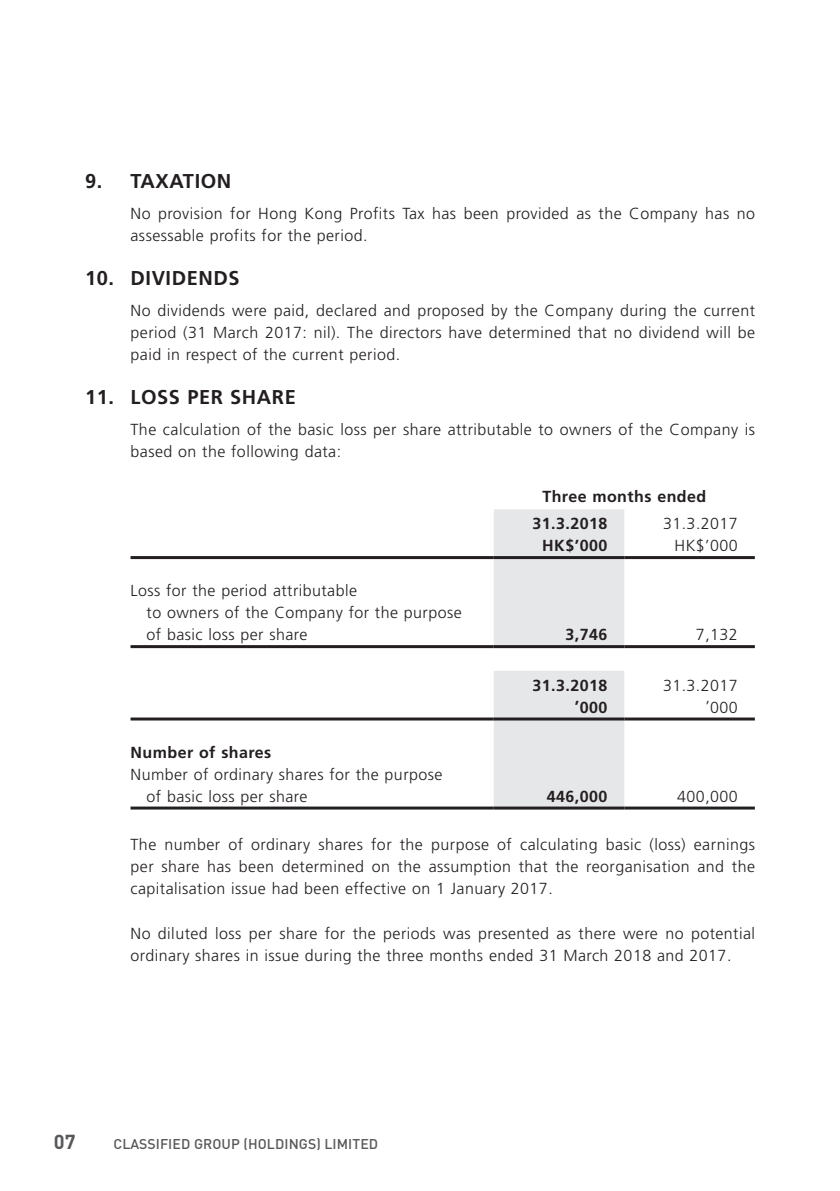
<style>
.page{position:relative;width:840px;height:1191px;background:#fff}
.page>*{position:absolute;margin:0;border:0;box-sizing:border-box;transform-origin:0 0}
.t1{font:700 20px "Frutiger LT Std";letter-spacing:.03em;color:#231f20}
.t2{font:700 20px "DIN";color:#57585a}
.t3{font:300 16px/22px "Frutiger LT Std";letter-spacing:.03em;color:#231f20}
.t4{font:700 16px/27.6px "Frutiger LT Std";letter-spacing:.03em;color:#231f20}
.t5{font:500 14px "DIN";letter-spacing:.005em;color:#57585a}
</style>
<div class="page">
<div style="left:493px;top:509px;width:131px;height:136px;background:#e6e7e9"></div>
<hr style="left:130px;top:556px;width:363px;height:3px;background:#231f20">
<hr style="left:493px;top:556px;width:131px;height:3px;background:#231f20">
<hr style="left:624px;top:556px;width:130px;height:3px;background:#231f20">
<hr style="left:130px;top:645px;width:363px;height:3px;background:#231f20">
<hr style="left:493px;top:645px;width:131px;height:3px;background:#231f20">
<hr style="left:624px;top:645px;width:130px;height:3px;background:#231f20">
<div style="left:493px;top:671px;width:131px;height:135px;background:#e6e7e9"></div>
<hr style="left:130px;top:717px;width:363px;height:3px;background:#231f20">
<hr style="left:493px;top:717px;width:131px;height:3px;background:#231f20">
<hr style="left:624px;top:717px;width:130px;height:3px;background:#231f20">
<hr style="left:130px;top:806px;width:363px;height:3px;background:#231f20">
<hr style="left:493px;top:806px;width:131px;height:3px;background:#231f20">
<hr style="left:624px;top:806px;width:130px;height:3px;background:#231f20">
<p class="t1" style="left:85px;top:169px;width:148px">9. TAXATION</p>
<p class="t3" style="left:130px;top:202px;width:625px">No provision for Hong Kong Profits Tax has been provided as the Company has no assessable profits for the period.</p>
<p class="t1" style="left:85px;top:266px;width:156px">10. DIVIDENDS</p>
<p class="t3" style="left:130px;top:299px;width:625px;text-align:justify">No dividends were paid, declared and proposed by the Company during the current period (31 March 2017: nil). The directors have determined that no dividend will be paid in respect of the current period.</p>
<p class="t1" style="left:85px;top:386px;width:212px">11. LOSS PER SHARE</p>
<p class="t3" style="left:130px;top:419px;width:625px">The calculation of the basic loss per share attributable to owners of the Company is based on the following data:</p>
<p class="t4" style="left:532px;top:482px;width:175px;text-indent:10px">Three months ended<br>31.3.2018</p>
<p class="t3" style="left:662px;top:513px;width:76px">31.3.2017</p>
<p class="t3" style="left:146px;top:580px;width:316px;text-indent:-16px">Loss for the period attributable<br>to owners of the Company for the purpose of basic loss per share</p>
<p class="t4" style="left:542px;top:532px;width:66px">HK$’000</p>
<p class="t3" style="left:674px;top:535px;width:65px">HK$’000</p>
<p class="t4" style="left:565px;top:621px;width:43px">3,746</p>
<p class="t3" style="left:695px;top:624px;width:43px">7,132</p>
<p class="t4" style="left:532px;top:671px;width:76px">31.3.2018</p>
<p class="t3" style="left:662px;top:674px;width:76px">31.3.2017</p>
<p class="t4" style="left:574px;top:693px;width:34px">’000</p>
<p class="t3" style="left:705px;top:696px;width:34px">’000</p>
<p class="t4" style="left:130px;top:738px;width:142px">Number of shares</p>
<p class="t3" style="left:146px;top:763px;width:297px;text-indent:-16px">Number of ordinary shares for the purpose of basic loss per share</p>
<p class="t4" style="left:546px;top:782px;width:62px">446,000</p>
<p class="t3" style="left:677px;top:785px;width:62px">400,000</p>
<p class="t3" style="left:130px;top:834px;width:625px;text-align:justify">The number of ordinary shares for the purpose of calculating basic (loss) earnings per share has been determined on the assumption that the reorganisation and the capitalisation issue had been effective on 1 January 2017.</p>
<p class="t3" style="left:130px;top:922px;width:625px">No diluted loss per share for the periods was presented as there were no potential ordinary shares in issue during the three months ended 31 March 2018 and 2017.</p>
<p class="t2" style="left:54px;top:1129px;width:23px">07</p>
<p class="t5" style="left:113px;top:1135px;width:266px">CLASSIFIED GROUP (HOLDINGS) LIMITED</p>
</div>
